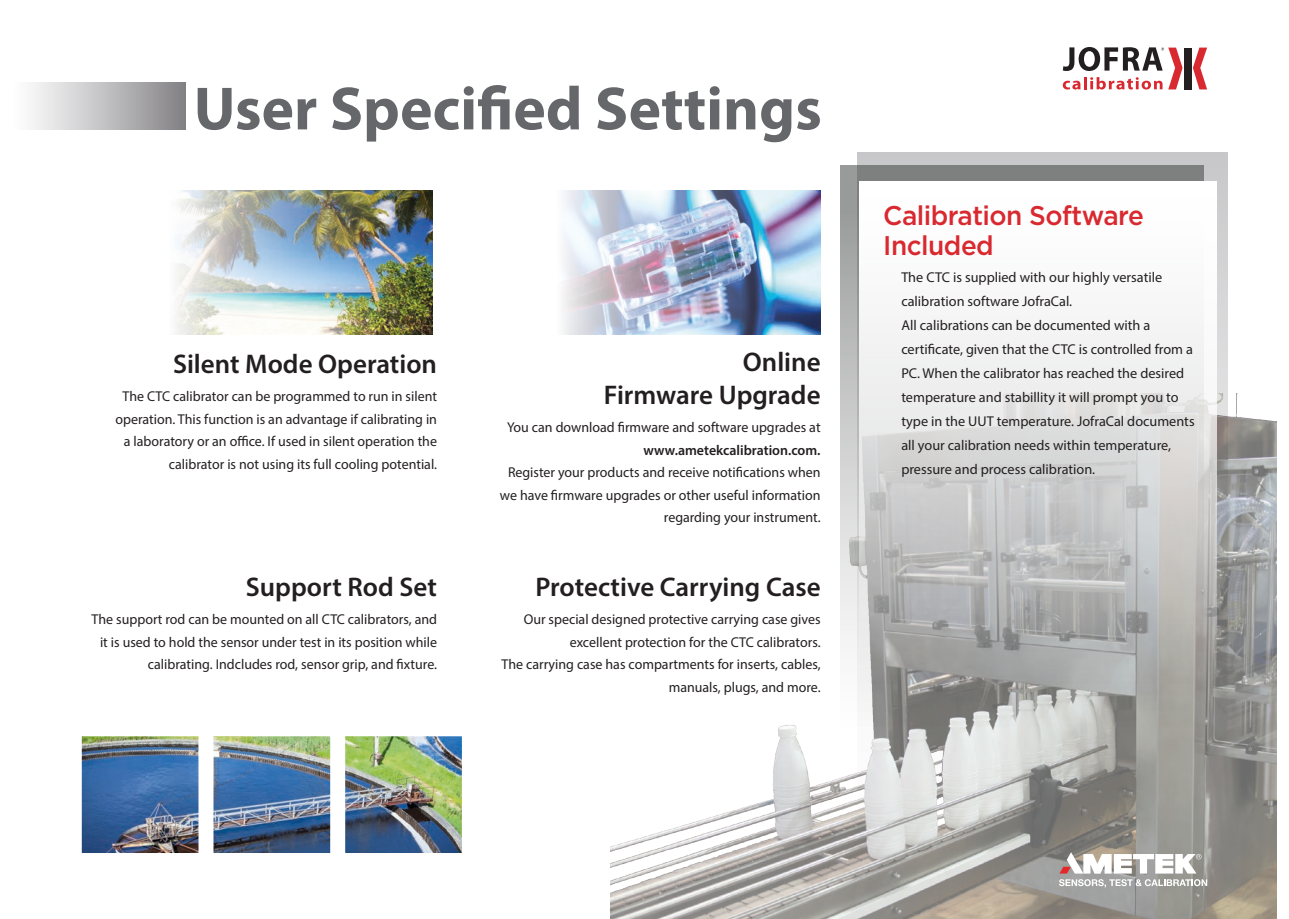
<style>
.page{position:relative;width:1289px;height:919px;background:#fff}
.page>*{position:absolute;margin:0;border:0;box-sizing:border-box;transform-origin:0 0}
.t1{font:700 61.5px "Myriad Pro";color:#66676b}
.t2{font:600 27px "Myriad Pro";color:#231f20}
.t3{font:500 27px/30px "Gotham";letter-spacing:-.02em;color:#d92930}
.t4{font:14.25px/22.5px "Myriad Pro";color:#231f20;text-align:right}
.s1{font-weight:600}
</style>
<div class="page">
<div style="left:13px;top:82px;width:172px;height:48px;background:linear-gradient(to right,#fff,#868488)"></div>
<img style="left:82px;top:736px;width:380px;height:116px">
<img style="left:175px;top:191px;width:258px;height:144px">
<img style="left:563px;top:191px;width:257px;height:144px">
<svg style="left:857px;top:152px;width:370px;height:241px;background:#cccbcd"></svg>
<img style="left:610px;top:393px;width:666px;height:525px">
<svg style="left:840px;top:165px;width:363px;height:578px;background:#acadab"></svg>
<div style="left:1183px;top:48px;width:8px;height:41px;background:#231f20"></div>
<svg style="left:1193px;top:48px;width:14px;height:41px"></svg>
<svg style="left:1062px;top:47px;width:120px;height:42px"></svg>
<svg style="left:1058px;top:879px;width:149px;height:8px"></svg>
<svg style="left:1059px;top:852px;width:142px;height:21px"></svg>
<svg style="left:859px;top:181px;width:357px;height:499px"></svg>
<p class="t1" style="left:194px;top:69px;width:629px">User Specified Settings</p>
<p class="t2" style="left:173px;top:346px;width:265px">Silent Mode Operation</p>
<p class="t4" style="left:123px;top:385px;width:316px">The CTC calibrator can be programmed to run in silent</p>
<p class="t4" style="left:115px;top:407px;width:323px">operation. This function is an advantage if calibrating in</p>
<p class="t4" style="left:124px;top:430px;width:315px">a laboratory or an office. If used in silent operation the calibrator is not using its full cooling potential.</p>
<p class="t2" style="left:246px;top:569px;width:193px">Support Rod Set</p>
<p class="t4" style="left:92px;top:608px;width:347px">The support rod can be mounted on all CTC calibrators, and it is used to hold the sensor under test in its position while calibrating. Indcludes rod, sensor grip, and fixture.</p>
<p class="t2" style="left:742px;top:344px;width:79px">Online</p>
<p class="t2" style="left:604px;top:377px;width:218px">Firmware Upgrade</p>
<p class="t4" style="left:500px;top:416px;width:322px">You can download firmware and software upgrades at <span class="s1">www.ametekcalibration.com.<br></span>Register your products and receive notifications when we have firmware upgrades or other useful information regarding your instrument.</p>
<p class="t2" style="left:535px;top:569px;width:287px">Protective Carrying Case</p>
<p class="t4" style="left:501px;top:608px;width:320px">Our special designed protective carrying case gives excellent protection for the CTC calibrators.<br>The carrying case has compartments for inserts, cables, manuals, plugs, and more.</p>
<p class="t3" style="left:883px;top:199px;width:262px">Calibration Software<br>Included</p>
<p class="t4" style="left:901px;top:264px;width:295px;line-height:24px;text-align:left">The CTC is supplied with our highly versatile calibration software JofraCal.<br>All calibrations can be documented with a certificate, given that the CTC is controlled from a PC. When the calibrator has reached the desired temperature and stabillity it will prompt you to type in the UUT temperature. JofraCal documents all your calibration needs within temperature, pressure and process calibration.</p>
</div>
